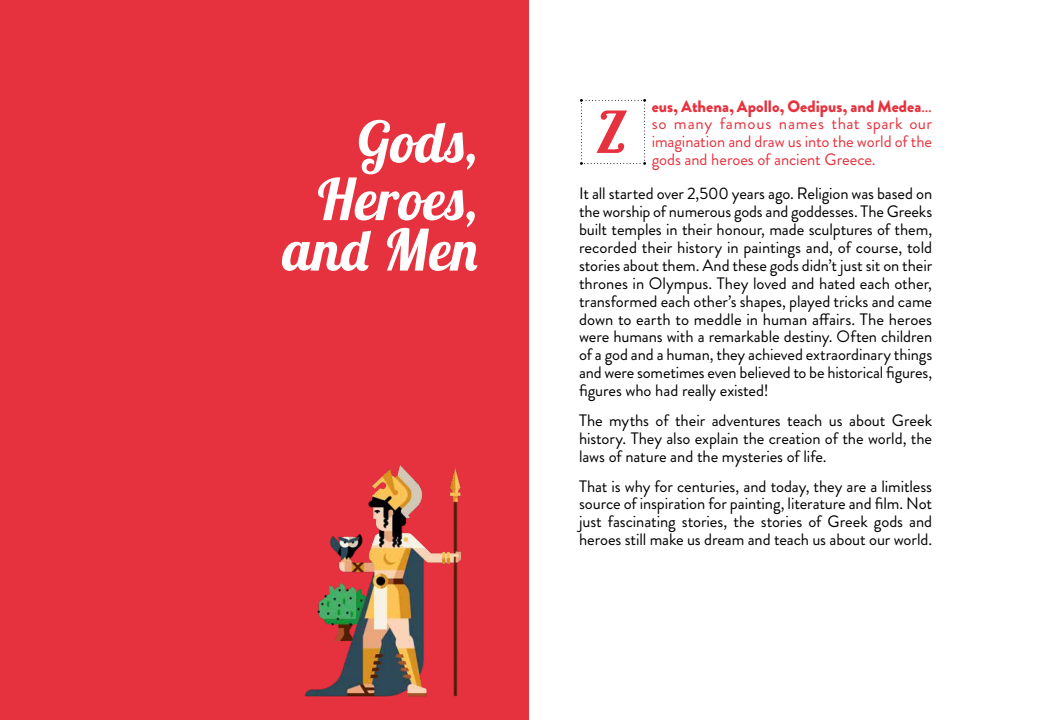
<style>
.page{position:relative;width:1055px;height:720px;background:#fff}
.page>*{position:absolute;margin:0;border:0;box-sizing:border-box;transform-origin:0 0}
.t1{font:italic 700 57px/57.6px "Lobster Two";color:#fff;text-align:right}
.t2{font:italic 700 56.6px "Lobster Two";color:#e6323e}
.t3{font:16.6px/17.9px "Brandon Grotesque";letter-spacing:-.005em;color:#000;text-align:justify}
.t4{font:16.6px/17.9px "Brandon Grotesque";letter-spacing:-.005em;color:#e6323e;text-align:justify}
.s1{font-weight:900}
.s2{font-size:17.9px}
</style>
<div class="page">
<div style="left:0;top:0;width:528px;height:720px;background:#e6323e"></div>
<img style="left:304px;top:465px;width:158px;height:232px">
<svg style="left:580px;top:99px;width:66px;height:66px"></svg>
<h1 class="t1" style="left:315px;top:112px;width:167px">Gods,<br>Heroes,</h1>
<h1 class="t1" style="left:282px;top:220px;width:200px">and Men</h1>
<p class="t4" style="left:651px;top:97px;width:282px"><span class="s1">eus, Athena, Apollo, Oedipus, and Medea</span><span class="s2">… </span>so many famous names that spark our imagination and draw us into the world of the gods and heroes of ancient Greece.</p>
<p class="t3" style="left:579px;top:185px;width:355px">It all started over 2,500 years ago. Religion was based on the worship of numerous gods and goddesses. The Greeks built temples in their honour, made sculptures of them, recorded their history in paintings and, of course, told stories about them. And these gods didn’t just sit on their thrones in Olympus. They loved and hated each other, transformed each other’s shapes, played tricks and came down to earth to meddle in human affairs. The heroes were humans with a remarkable destiny. Often children of a god and a human, they achieved extraordinary things and were sometimes even believed to be historical figures, figures who had really existed!</p>
<p class="t3" style="left:579px;top:412px;width:355px">The myths of their adventures teach us about Greek history. They also explain the creation of the world, the laws of nature and the mysteries of life.</p>
<p class="t3" style="left:579px;top:477px;width:355px">That is why for centuries, and today, they are a limitless source of inspiration for painting, literature and film. Not just fascinating stories, the stories of Greek gods and heroes still make us dream and teach us about our world.</p>
<h2 class="t2" style="left:596px;top:96px;width:32px">Z</h2>
</div>
